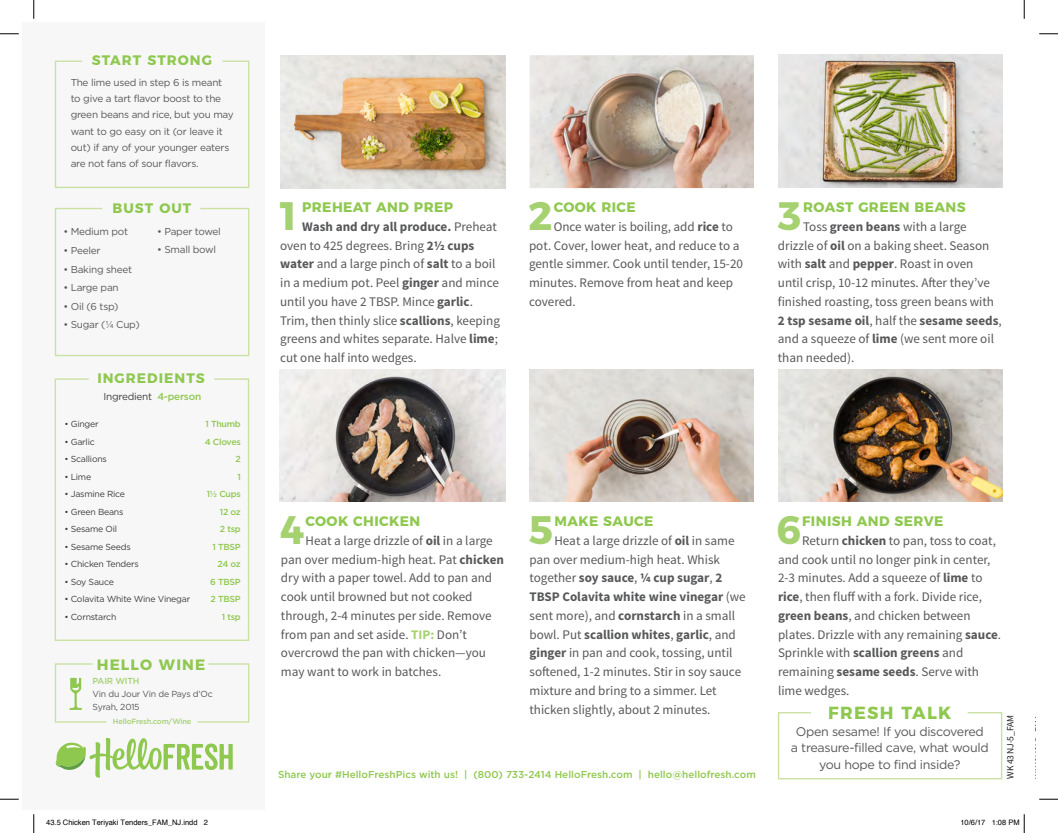
<style>
.page{position:relative;width:1058px;height:833px;background:#fff}
.page>*{position:absolute;margin:0;border:0;box-sizing:border-box;transform-origin:0 0}
.t1{font:700 39.62px "Montserrat";color:#a6d170}
.t2{font:700 17.5px "Montserrat";letter-spacing:.075em;color:#8fc84e}
.t3{font:700 15px "Montserrat";letter-spacing:.075em;color:#8fc84e}
.t4{font:700 13.75px "Montserrat";letter-spacing:.03em;color:#8fc84e}
.t5{font:700 13.75px "Montserrat";letter-spacing:.075em;color:#8fc84e}
.t6{font:13.12px/18.8px "Source Sans Pro";color:#57585a}
.t7{font:12.5px/16.8px "Gotham";letter-spacing:-.025em;color:#57585a;text-align:center}
.t8{font:10px/16.2px "Gotham";letter-spacing:-.025em;color:#57585a}
.t9{font:500 10px "Gotham";color:#8fc84e}
.t10{font:10px "Gotham";letter-spacing:-.025em;color:#3e3e3f}
.t11{font:9.62px "Source Sans Pro";letter-spacing:-.025em;color:#231f20}
.t12{font:8.75px "Gotham";letter-spacing:-.025em;color:#3e3e3f}
.t13{font:500 8.75px/17.5px "Gotham";letter-spacing:-.025em;color:#8fc84e;text-align:right}
.t14{font:8.75px/12.5px "Gotham";letter-spacing:-.025em;color:#57585a}
.t15{font:500 8.75px "Gotham";letter-spacing:-.025em;color:#a6d170}
.t16{font:7.5px "Helvetica";color:#000}
.t17{font:500 7.5px "Gotham";letter-spacing:-.025em;color:#a6d170}
.s1{font-weight:500;color:#8fc84e}
.s2{font-weight:700}
.s3{font-weight:700;color:#a6d170}
</style>
<div class="page">
<div style="left:23px;top:23px;width:242px;height:787px;background:#f7f7f8"></div>
<img style="left:281px;top:55px;width:224px;height:133px">
<img style="left:529px;top:55px;width:225px;height:133px">
<img style="left:529px;top:369px;width:224px;height:133px">
<img style="left:280px;top:369px;width:225px;height:133px">
<img style="left:778px;top:55px;width:224px;height:132px">
<img style="left:778px;top:369px;width:224px;height:133px">
<svg style="left:54px;top:207px;width:196px;height:150px"></svg>
<svg style="left:54px;top:378px;width:196px;height:263px"></svg>
<svg style="left:54px;top:60px;width:196px;height:128px"></svg>
<svg style="left:54px;top:663px;width:53px;height:60px"></svg>
<svg style="left:197px;top:663px;width:53px;height:60px"></svg>
<svg style="left:56px;top:738px;width:177px;height:39px"></svg>
<svg style="left:777px;top:712px;width:226px;height:68px"></svg>
<svg style="left:0;top:33px;width:19px;height:2px"></svg>
<svg style="left:1039px;top:33px;width:19px;height:2px"></svg>
<svg style="left:0;top:798px;width:19px;height:2px"></svg>
<svg style="left:1039px;top:798px;width:19px;height:2px"></svg>
<svg style="left:33px;top:0;width:2px;height:19px"></svg>
<svg style="left:33px;top:814px;width:2px;height:19px"></svg>
<svg style="left:1023px;top:0;width:2px;height:19px"></svg>
<svg style="left:1023px;top:814px;width:2px;height:19px"></svg>
<p class="t5" style="left:92px;top:49px;width:122px">START STRONG</p>
<p class="t8" style="left:71px;top:74px;width:165px">The lime used in step 6 is meant to give a tart flavor boost to the green beans and rice, but you may want to go easy on it (or leave it out) if any of your younger eaters are not fans of sour flavors.</p>
<p class="t4" style="left:112px;top:196px;width:80px">BUST OUT</p>
<p class="t8" style="left:63px;top:223px;width:66px">• Medium pot</p>
<p class="t8" style="left:63px;top:242px;width:39px">• Peeler</p>
<p class="t8" style="left:63px;top:261px;width:70px">• Baking sheet</p>
<p class="t8" style="left:63px;top:279px;width:57px">• Large pan</p>
<p class="t8" style="left:63px;top:298px;width:57px">• Oil (6 tsp)</p>
<p class="t8" style="left:63px;top:316px;width:78px">• Sugar (¼ Cup)</p>
<p class="t8" style="left:157px;top:223px;width:65px">• Paper towel</p>
<p class="t8" style="left:157px;top:241px;width:61px">• Small bowl</p>
<p class="t5" style="left:97px;top:366px;width:109px">INGREDIENTS</p>
<p class="t10" style="left:103px;top:390px;width:99px">Ingredient <span class="s1">4-person</span></p>
<p class="t12" style="left:64px;top:418px;width:36px">• Ginger</p>
<p class="t12" style="left:64px;top:436px;width:32px">• Garlic</p>
<p class="t12" style="left:64px;top:453px;width:44px">• Scallions</p>
<p class="t12" style="left:64px;top:471px;width:28px">• Lime</p>
<p class="t12" style="left:64px;top:488px;width:62px">• Jasmine Rice</p>
<p class="t12" style="left:64px;top:506px;width:61px">• Green Beans</p>
<p class="t12" style="left:64px;top:523px;width:54px">• Sesame Oil</p>
<p class="t12" style="left:64px;top:541px;width:68px">• Sesame Seeds</p>
<p class="t12" style="left:64px;top:558px;width:76px">• Chicken Tenders</p>
<p class="t12" style="left:64px;top:576px;width:51px">• Soy Sauce</p>
<p class="t12" style="left:64px;top:593px;width:127px">• Colavita White Wine Vinegar</p>
<p class="t12" style="left:64px;top:611px;width:54px">• Cornstarch</p>
<p class="t13" style="left:205px;top:415px;width:38px">1 Thumb<br>4 Cloves<br>2<br>1<br>1½ Cups<br>12 oz<br>2 tsp<br>1 TBSP<br>24 oz<br>6 TBSP<br>2 TBSP<br>1 tsp</p>
<p class="t3" style="left:97px;top:652px;width:110px">HELLO WINE</p>
<p class="t15" style="left:93px;top:675px;width:48px">PAIR WITH</p>
<p class="t17" style="left:113px;top:716px;width:80px">HelloFresh.com/Wine</p>
<p class="t14" style="left:93px;top:687px;width:122px">Vin du Jour Vin de Pays d’Oc<br>Syrah, 2015</p>
<h1 class="t1" style="left:276px;top:183px;width:26px">1</h1>
<p class="t4" style="left:302px;top:196px;width:152px">PREHEAT AND PREP</p>
<p class="t6" style="left:280px;top:217px;width:221px;text-indent:22px"><span class="s2">Wash and dry all produce.</span> Preheat oven to 425 degrees. Bring <span class="s2">2½ cups water</span> and a large pinch of <span class="s2">salt</span> to a boil in a medium pot. Peel <span class="s2">ginger</span> and mince until you have 2 TBSP. Mince <span class="s2">garlic</span>.<br>Trim, then thinly slice <span class="s2">scallions</span>, keeping greens and whites separate. Halve <span class="s2">lime</span>; cut one half into wedges.</p>
<h1 class="t1" style="left:528px;top:183px;width:26px">2</h1>
<p class="t4" style="left:553px;top:196px;width:84px">COOK RICE</p>
<p class="t6" style="left:529px;top:217px;width:216px;text-indent:25px">Once water is boiling, add <span class="s2">rice</span> to pot. Cover, lower heat, and reduce to a gentle simmer. Cook until tender, 15-20 minutes. Remove from heat and keep covered.</p>
<h1 class="t1" style="left:777px;top:183px;width:24px">3</h1>
<p class="t4" style="left:803px;top:196px;width:164px">ROAST GREEN BEANS</p>
<p class="t6" style="left:778px;top:217px;width:225px;text-indent:25px">Toss <span class="s2">green beans</span> with a large drizzle of <span class="s2">oil</span> on a baking sheet. Season with <span class="s2">salt</span> and <span class="s2">pepper</span>. Roast in oven until crisp, 10-12 minutes. After they’ve finished roasting, toss green beans with <span class="s2">2 tsp sesame oil</span>, half the <span class="s2">sesame seeds</span>, and a squeeze of <span class="s2">lime</span> (we sent more oil than needed).</p>
<h1 class="t1" style="left:280px;top:497px;width:26px">4</h1>
<p class="t4" style="left:305px;top:509px;width:116px">COOK CHICKEN</p>
<p class="t6" style="left:281px;top:531px;width:224px;text-indent:25px">Heat a large drizzle of <span class="s2">oil</span> in a large pan over medium-high heat. Pat <span class="s2">chicken </span>dry with a paper towel. Add to pan and cook until browned but not cooked through, 2-4 minutes per side. Remove from pan and set aside. <span class="s3">TIP:</span> Don’t overcrowd the pan with chicken—you may want to work in batches.</p>
<h1 class="t1" style="left:529px;top:497px;width:26px">5</h1>
<p class="t4" style="left:554px;top:509px;width:100px">MAKE SAUCE</p>
<p class="t6" style="left:529px;top:531px;width:218px;text-indent:25px">Heat a large drizzle of <span class="s2">oil</span> in same pan over medium-high heat. Whisk together <span class="s2">soy sauce</span>, <span class="s2">¼ cup sugar</span>, <span class="s2">2<br>TBSP Colavita white wine vinegar</span> (we sent more), and <span class="s2">cornstarch</span> in a small bowl. Put <span class="s2">scallion whites</span>, <span class="s2">garlic</span>, and <span class="s2">ginger</span> in pan and cook, tossing, until softened, 1-2 minutes. Stir in soy sauce mixture and bring to a simmer. Let thicken slightly, about 2 minutes.</p>
<p class="t9" style="left:278px;top:767px;width:479px">Share your #HelloFreshPics with us! | (800) 733-2414 HelloFresh.com | hello@hellofresh.com</p>
<h1 class="t1" style="left:776px;top:497px;width:26px">6</h1>
<p class="t4" style="left:802px;top:509px;width:143px">FINISH AND SERVE</p>
<p class="t6" style="left:778px;top:531px;width:225px;text-indent:24px">Return <span class="s2">chicken</span> to pan, toss to coat, and cook until no longer pink in center, 2-3 minutes. Add a squeeze of <span class="s2">lime</span> to <span class="s2">rice</span>, then fluff with a fork. Divide rice, <span class="s2">green beans</span>, and chicken between plates. Drizzle with any remaining <span class="s2">sauce</span>.<br>Sprinkle with <span class="s2">scallion greens</span> and remaining <span class="s2">sesame seeds</span>. Serve with lime wedges.</p>
<p class="t7" style="left:791px;top:722px;width:199px">Open sesame! If you discovered a treasure-filled cave, what would you hope to find inside?</p>
<h2 class="t2" style="left:828px;top:698px;width:125px">FRESH TALK</h2>
<p class="t11" style="left:1004px;top:778px;width:65px;rotate:-90deg">WK 43 NJ-5_FAM</p>
<p class="t11" style="left:1032px;top:778px;width:64px;rotate:-90deg">WK XX XX-5_FAM</p>
<p class="t16" style="left:46px;top:817px;width:163px">43.5 Chicken Teriyaki Tenders_FAM_NJ.indd 2</p>
<p class="t16" style="left:960px;top:817px;width:61px">10/6/17 1:08 PM</p>
</div>
